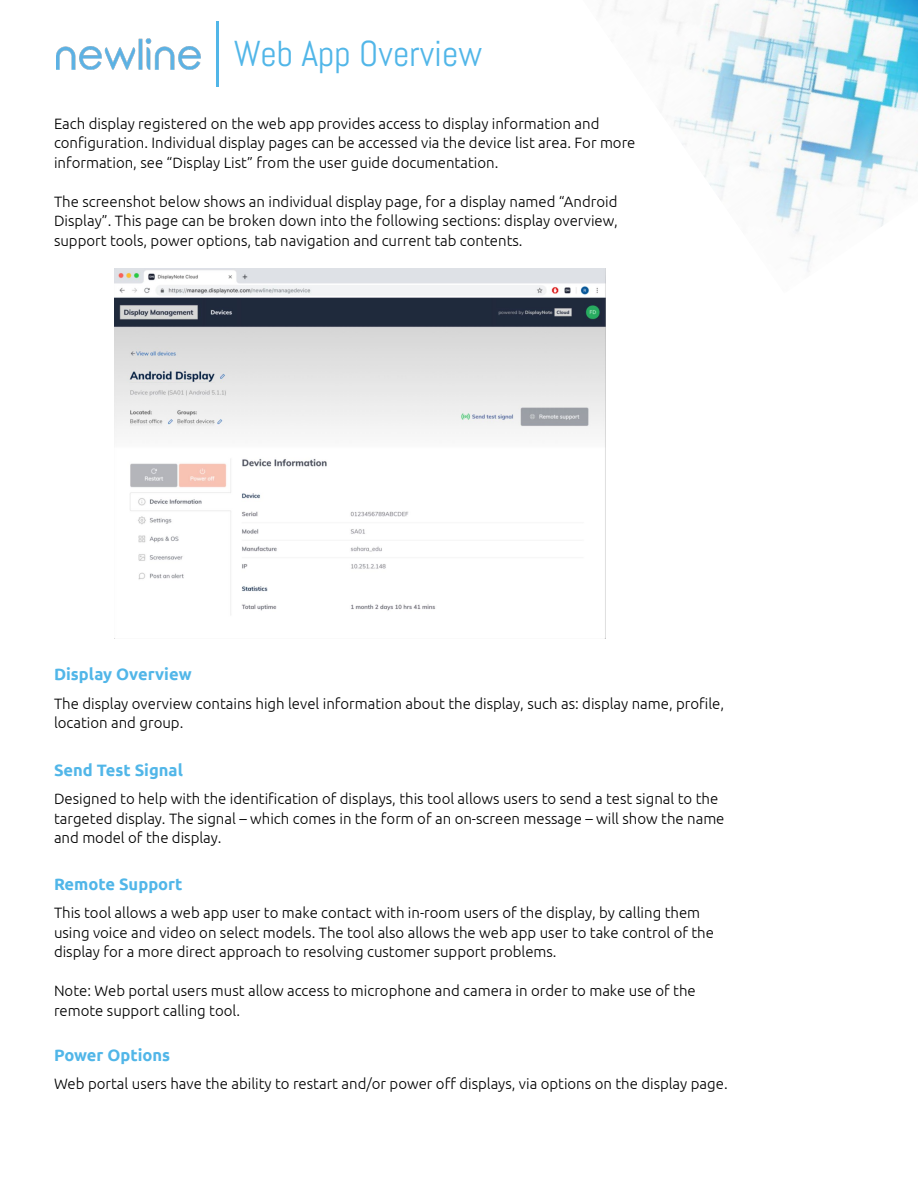
<style>
.page{position:relative;width:918px;height:1188px;background:#fff}
.page>*{position:absolute;margin:0;border:0;box-sizing:border-box;transform-origin:0 0}
.t1{font:36px "Abel";color:#51b6e8}
.t2{font:700 16.5px "Ubuntu";color:#51b6e8}
.t3{font:300 15px/19.5px "Ubuntu";color:#000}
</style>
<div class="page">
<hr style="left:217px;top:21px;width:2px;height:66px;background:#51b6e8">
<img style="left:114px;top:269px;width:492px;height:370px">
<img style="left:583px;top:0;width:335px;height:294px">
<img style="left:56px;top:38px;width:145px;height:32px">
<h1 class="t1" style="left:234px;top:30px;width:250px">Web App Overview</h1>
<p class="t3" style="left:54px;top:113px;width:583px">Each display registered on the web app provides access to display information and configuration. Individual display pages can be accessed via the device list area. For more information, see “Display List” from the user guide documentation.</p>
<p class="t3" style="left:54px;top:191px;width:565px;text-align:justify">The screenshot below shows an individual display page, for a display named “Android Display”. This page can be broken down into the following sections: display overview, support tools, power options, tab navigation and current tab contents.</p>
<p class="t2" style="left:54px;top:664px;width:139px">Display Overview</p>
<p class="t3" style="left:54px;top:693px;width:672px">The display overview contains high level information about the display, such as: display name, profile, location and group.</p>
<p class="t2" style="left:54px;top:760px;width:130px">Send Test Signal</p>
<p class="t3" style="left:54px;top:789px;width:672px">Designed to help with the identification of displays, this tool allows users to send a test signal to the targeted display. The signal – which comes in the form of an on-screen message – will show the name and model of the display.</p>
<p class="t2" style="left:54px;top:874px;width:130px">Remote Support</p>
<p class="t3" style="left:54px;top:903px;width:662px">This tool allows a web app user to make contact with in-room users of the display, by calling them using voice and video on select models. The tool also allows the web app user to take control of the display for a more direct approach to resolving customer support problems.</p>
<p class="t3" style="left:54px;top:981px;width:643px">Note: Web portal users must allow access to microphone and camera in order to make use of the remote support calling tool.</p>
<p class="t2" style="left:54px;top:1045px;width:118px">Power Options</p>
<p class="t3" style="left:54px;top:1074px;width:675px">Web portal users have the ability to restart and/or power off displays, via options on the display page.</p>
</div>
